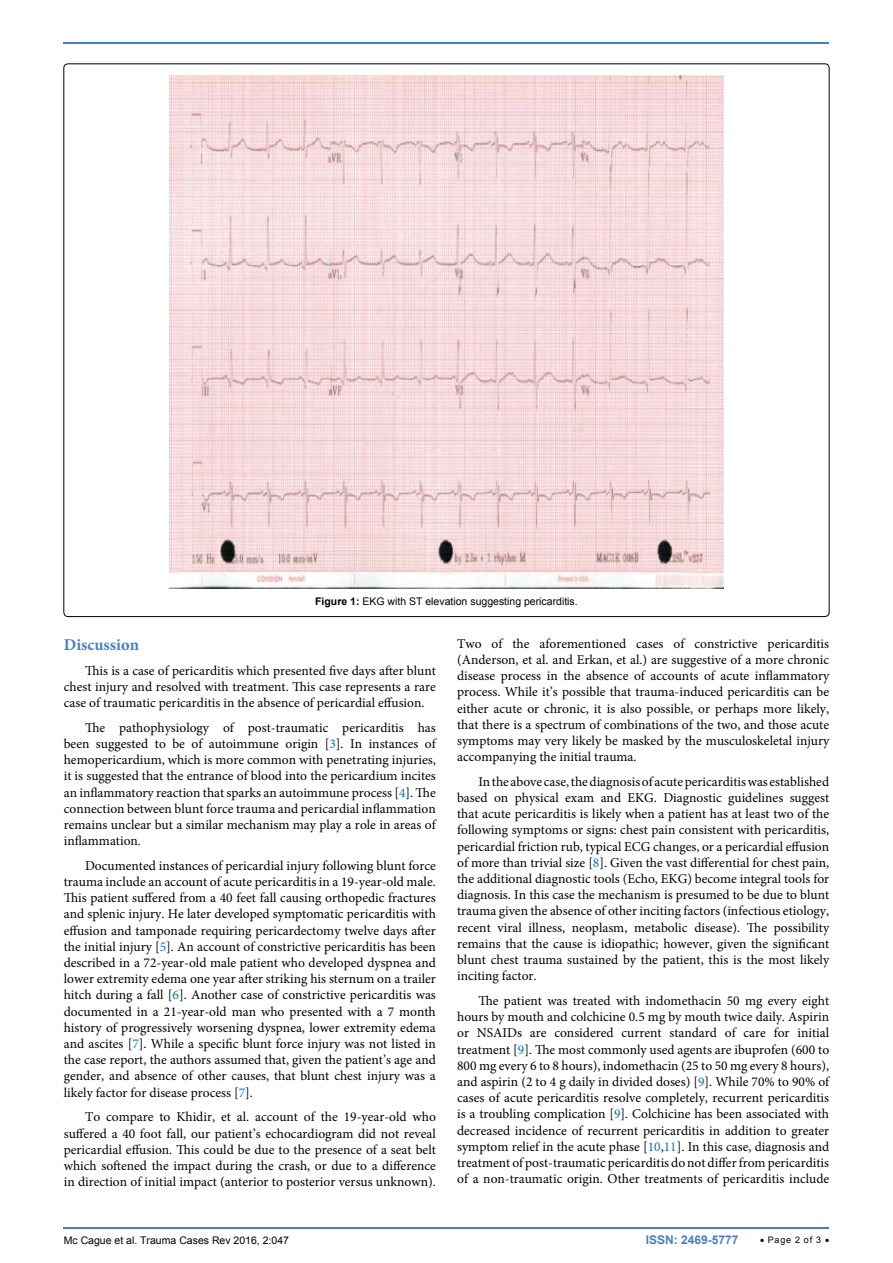
<style>
.page{position:relative;width:893px;height:1263px;background:#fff}
.page>*{position:absolute;margin:0;border:0;box-sizing:border-box;transform-origin:0 0}
.t1{font:700 16.5px "Minion Pro";color:#487ec0}
.t2{font:13.5px/16.2px "Minion Pro";color:#000;text-align:justify}
.t3{font:700 12px "Arial";color:#487ec0}
.t4{font:10.5px "Arial";color:#000}
.t5{font:9px "Arial";letter-spacing:.08em;color:#000}
.s1{font-weight:700}
.s2{color:#0072bc}
</style>
<div class="page">
<hr style="left:64px;top:1227px;width:765px;height:2px;background:#487ec0">
<hr style="left:64px;top:42px;width:765px;height:2px;background:#487ec0">
<img style="left:170px;top:76px;width:553px;height:512px">
<p class="t4" style="left:315px;top:594px;width:264px"><span class="s1">Figure 1:</span> EKG with ST elevation suggesting pericarditis.</p>
<p class="t1" style="left:64px;top:633px;width:77px">Discussion</p>
<p class="t2" style="left:64px;top:662px;width:374px;text-indent:21px">This is a case of pericarditis which presented five days after blunt chest injury and resolved with treatment. This case represents a rare case of traumatic pericarditis in the absence of pericardial effusion.</p>
<p class="t2" style="left:64px;top:719px;width:374px;text-indent:21px">The pathophysiology of post-traumatic pericarditis has been suggested to be of autoimmune origin [<span class="s2">3</span>]. In instances of hemopericardium, which is more common with penetrating injuries, it is suggested that the entrance of blood into the pericardium incites an inflammatory reaction that sparks an autoimmune process [<span class="s2">4</span>]. The connection between blunt force trauma and pericardial inflammation remains unclear but a similar mechanism may play a role in areas of inflammation.</p>
<p class="t2" style="left:64px;top:857px;width:374px;text-indent:21px">Documented instances of pericardial injury following blunt force trauma include an account of acute pericarditis in a 19-year-old male.<br>This patient suffered from a 40 feet fall causing orthopedic fractures and splenic injury. He later developed symptomatic pericarditis with effusion and tamponade requiring pericardectomy twelve days after the initial injury [<span class="s2">5</span>]. An account of constrictive pericarditis has been described in a 72-year-old male patient who developed dyspnea and lower extremity edema one year after striking his sternum on a trailer hitch during a fall [<span class="s2">6</span>]. Another case of constrictive pericarditis was documented in a 21-year-old man who presented with a 7 month history of progressively worsening dyspnea, lower extremity edema and ascites [<span class="s2">7</span>]. While a specific blunt force injury was not listed in the case report, the authors assumed that, given the patient’s age and gender, and absence of other causes, that blunt chest injury was a likely factor for disease process [<span class="s2">7</span>].</p>
<p class="t2" style="left:64px;top:1109px;width:374px;text-indent:21px">To compare to Khidir, et al. account of the 19-year-old who suffered a 40 foot fall, our patient’s echocardiogram did not reveal pericardial effusion. This could be due to the presence of a seat belt which softened the impact during the crash, or due to a difference in direction of initial impact (anterior to posterior versus unknown).</p>
<p class="t2" style="left:457px;top:635px;width:374px">Two of the aforementioned cases of constrictive pericarditis (Anderson, et al. and Erkan, et al.) are suggestive of a more chronic disease process in the absence of accounts of acute inflammatory process. While it’s possible that trauma-induced pericarditis can be either acute or chronic, it is also possible, or perhaps more likely, that there is a spectrum of combinations of the two, and those acute symptoms may very likely be masked by the musculoskeletal injury accompanying the initial trauma.</p>
<p class="t2" style="left:457px;top:773px;width:374px;text-indent:21px">In the above case, the diagnosis of acute pericarditis was established based on physical exam and EKG. Diagnostic guidelines suggest that acute pericarditis is likely when a patient has at least two of the following symptoms or signs: chest pain consistent with pericarditis, pericardial friction rub, typical ECG changes, or a pericardial effusion of more than trivial size [<span class="s2">8</span>]. Given the vast differential for chest pain, the additional diagnostic tools (Echo, EKG) become integral tools for diagnosis. In this case the mechanism is presumed to be due to blunt trauma given the absence of other inciting factors (infectious etiology, recent viral illness, neoplasm, metabolic disease). The possibility remains that the cause is idiopathic; however, given the significant blunt chest trauma sustained by the patient, this is the most likely inciting factor.</p>
<p class="t2" style="left:457px;top:992px;width:374px;text-indent:21px">The patient was treated with indomethacin 50 mg every eight hours by mouth and colchicine 0.5 mg by mouth twice daily. Aspirin or NSAIDs are considered current standard of care for initial treatment [<span class="s2">9</span>]. The most commonly used agents are ibuprofen (600 to 800 mg every 6 to 8 hours), indomethacin (25 to 50 mg every 8 hours), and aspirin (2 to 4 g daily in divided doses) [<span class="s2">9</span>]. While 70% to 90% of cases of acute pericarditis resolve completely, recurrent pericarditis is a troubling complication [<span class="s2">9</span>]. Colchicine has been associated with decreased incidence of recurrent pericarditis in addition to greater symptom relief in the acute phase [<span class="s2">10</span>,<span class="s2">11</span>]. In this case, diagnosis and treatment of post-traumatic pericarditis do not differ from pericarditis of a non-traumatic origin. Other treatments of pericarditis include</p>
<p class="t4" style="left:64px;top:1234px;width:227px">Mc Cague et al. Trauma Cases Rev 2016, 2:047</p>
<p class="t3" style="left:646px;top:1232px;width:94px">ISSN: 2469-5777</p>
<p class="t5" style="left:760px;top:1234px;width:71px">• Page 2 of 3 •</p>
</div>
